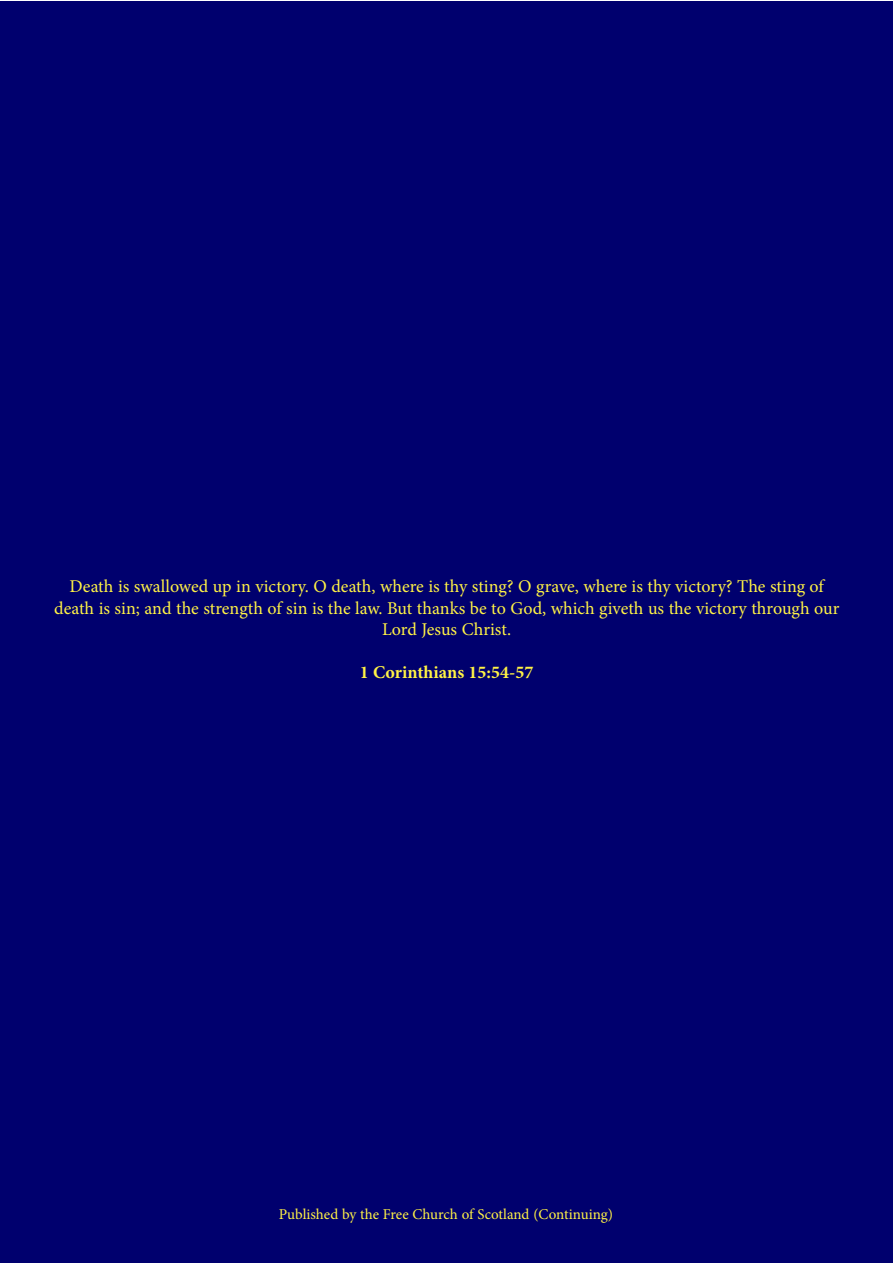
<style>
.page{position:relative;width:893px;height:1263px;background:#fff}
.page>*{position:absolute;margin:0;border:0;box-sizing:border-box;transform-origin:0 0}
.t1{font:18px/21.6px "Minion Pro";color:#fff345;text-align:center}
.t2{font:700 18px "Minion Pro";color:#fff345}
.t3{font:15px "Minion Pro";letter-spacing:-.005em;color:#fff345}
</style>
<div class="page">
<div style="left:0;top:1px;width:892px;height:1262px;background:#00006e"></div>
<p class="t1" style="left:54px;top:575px;width:787px">Death is swallowed up in victory. O death, where is thy sting? O grave, where is thy victory? The sting of death is sin; and the strength of sin is the law. But thanks be to God, which giveth us the victory through our<br>Lord Jesus Christ.</p>
<p class="t2" style="left:360px;top:660px;width:175px">1 Corinthians 15:54-57</p>
<p class="t3" style="left:279px;top:1204px;width:336px">Published by the Free Church of Scotland (Continuing)</p>
</div>
